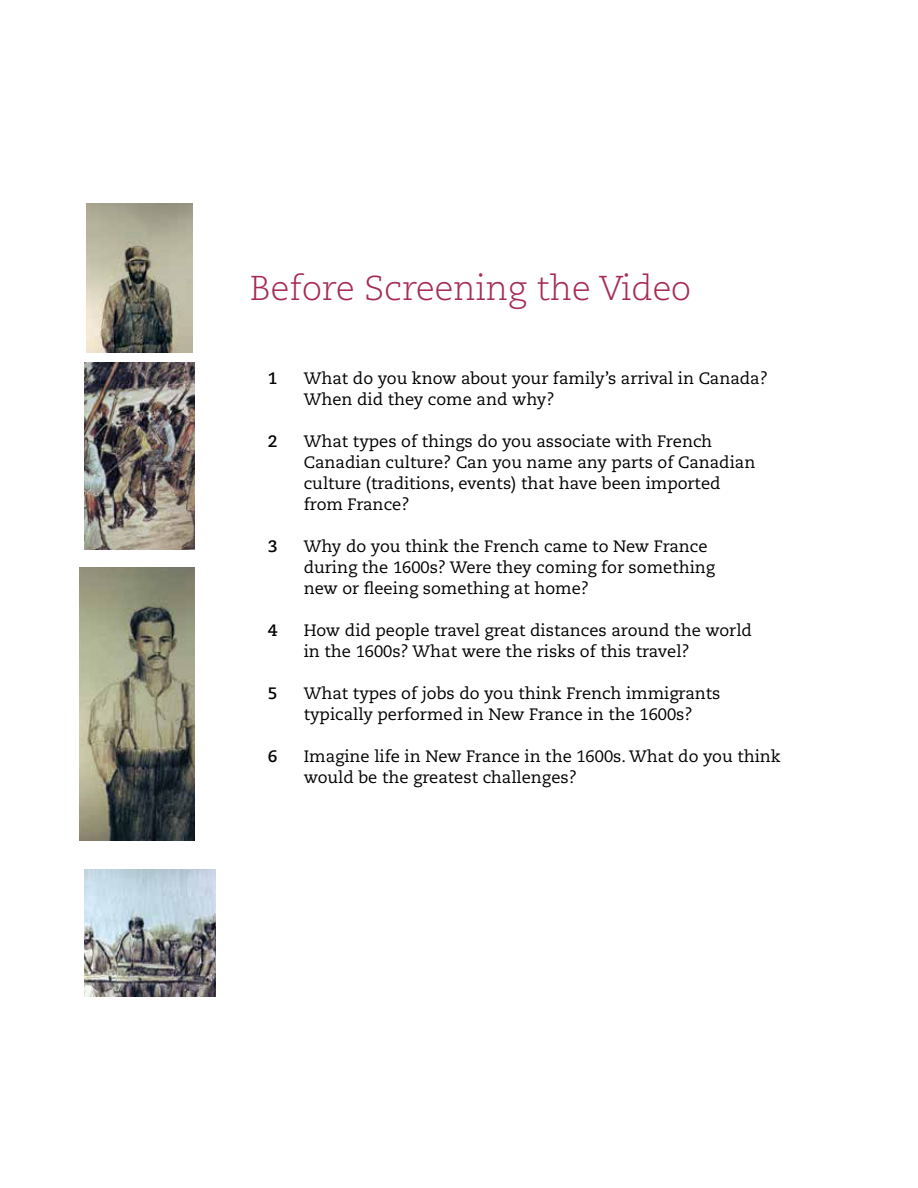
<style>
.page{position:relative;width:918px;height:1188px;background:#fff}
.page>*{position:absolute;margin:0;border:0;box-sizing:border-box;transform-origin:0 0}
.t1{font:300 34.5px "Caecilia";color:#a62955}
.t2{font:16.5px/21px "Caecilia";color:#000}
.t3{font:700 16.5px "Caecilia";color:#000}
</style>
<div class="page">
<img style="left:85px;top:362px;width:109px;height:188px">
<img style="left:87px;top:203px;width:105px;height:149px">
<img style="left:85px;top:870px;width:131px;height:127px">
<img style="left:80px;top:568px;width:114px;height:273px">
<h1 class="t1" style="left:250px;top:268px;width:443px">Before Screening the Video</h1>
<p class="t3" style="left:268px;top:368px;width:11px">1</p>
<p class="t2" style="left:304px;top:368px;width:466px">What do you know about your family’s arrival in Canada?<br>When did they come and why?</p>
<p class="t3" style="left:268px;top:431px;width:11px">2</p>
<p class="t2" style="left:304px;top:431px;width:453px">What types of things do you associate with French Canadian culture? Can you name any parts of Canadian culture (traditions, events) that have been imported from France?</p>
<p class="t3" style="left:268px;top:536px;width:11px">3</p>
<p class="t2" style="left:304px;top:536px;width:413px">Why do you think the French came to New France during the 1600s? Were they coming for something new or fleeing something at home?</p>
<p class="t3" style="left:268px;top:620px;width:11px">4</p>
<p class="t2" style="left:304px;top:620px;width:450px">How did people travel great distances around the world in the 1600s? What were the risks of this travel?</p>
<p class="t3" style="left:268px;top:683px;width:11px">5</p>
<p class="t2" style="left:304px;top:683px;width:418px">What types of jobs do you think French immigrants typically performed in New France in the 1600s?</p>
<p class="t3" style="left:268px;top:746px;width:11px">6</p>
<p class="t2" style="left:304px;top:746px;width:478px">Imagine life in New France in the 1600s. What do you think would be the greatest challenges?</p>
</div>
